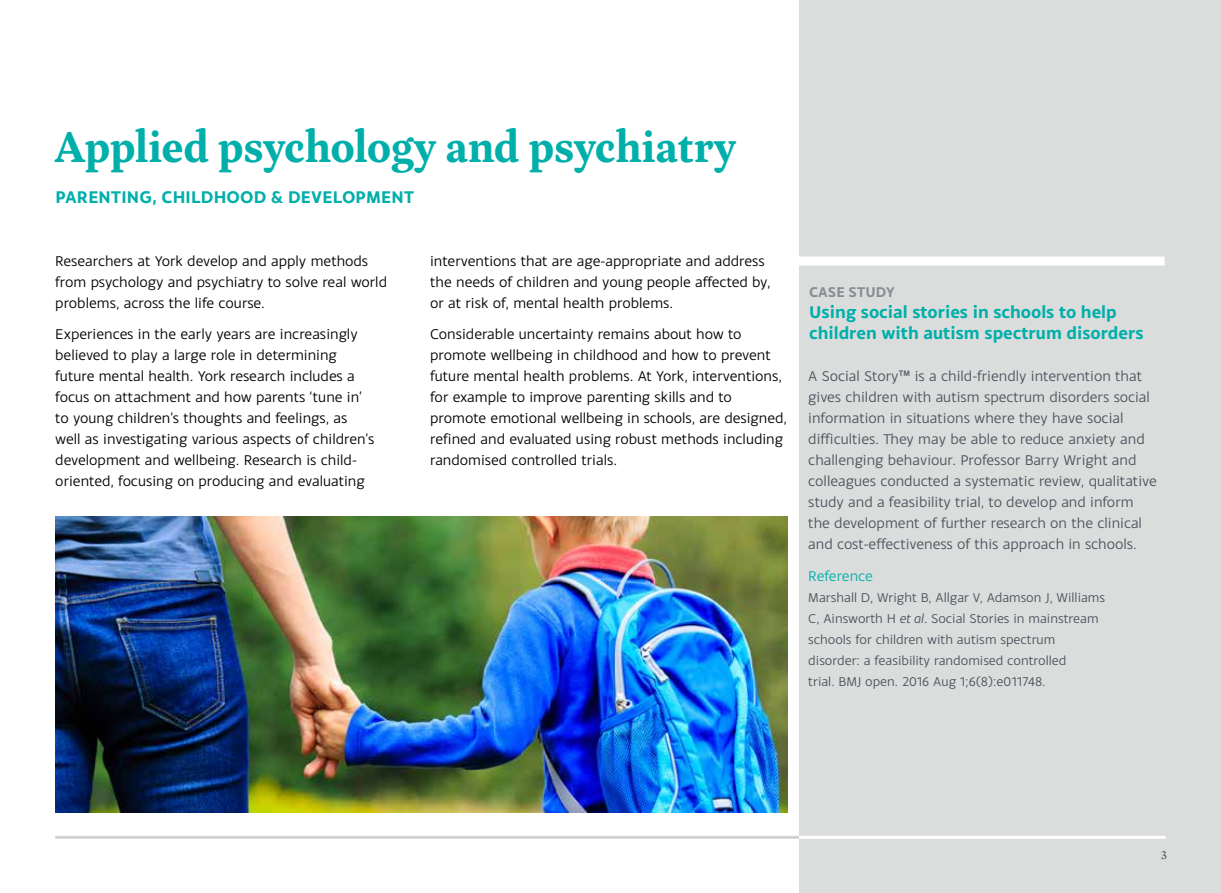
<style>
.page{position:relative;width:1221px;height:893px;background:#fff}
.page>*{position:absolute;margin:0;border:0;box-sizing:border-box;transform-origin:0 0}
.t1{font:700 45px "Inka A Text";letter-spacing:-.01em;color:#00afaa}
.t2{font:700 18px/21px "Monsal Gothic";color:#00afaa}
.t3{font:15px/21px "Monsal Gothic";color:#000}
.t4{font:15px/21px "Monsal Gothic";color:#4b525b}
.t5{font:15px "Monsal Gothic";letter-spacing:-.005em;color:#00afaa}
.t6{font:700 15px "Monsal Gothic";color:#8b8d94}
.t7{font:13.5px/21px "Monsal Gothic";color:#4b525b}
.t8{font:12px "Inka A Text";color:#4b525b}
.s1{font-style:italic}
</style>
<div class="page">
<div style="left:799px;top:0;width:421px;height:893px;background:#dbdddd"></div>
<div style="left:798px;top:257px;width:366px;height:9px;background:#fff"></div>
<img style="left:55px;top:517px;width:732px;height:295px">
<hr style="left:55px;top:836px;width:1110px;height:3px;background:#fff">
<hr style="left:55px;top:836px;width:744px;height:3px;background:#d1d3d3">
<h1 class="t1" style="left:55px;top:120px;width:682px">Applied psychology and psychiatry</h1>
<p class="t2" style="left:55px;top:186px;width:360px">PARENTING, CHILDHOOD &amp; DEVELOPMENT</p>
<p class="t3" style="left:55px;top:250px;width:333px">Researchers at York develop and apply methods from psychology and psychiatry to solve real world problems, across the life course.</p>
<p class="t3" style="left:55px;top:323px;width:321px">Experiences in the early years are increasingly believed to play a large role in determining future mental health. York research includes a focus on attachment and how parents ‘tune in’ to young children’s thoughts and feelings, as well as investigating various aspects of children’s development and wellbeing. Research is child&shy;oriented, focusing on producing and evaluating</p>
<p class="t3" style="left:430px;top:250px;width:342px">interventions that are age-appropriate and address the needs of children and young people affected by, or at risk of, mental health problems.</p>
<p class="t3" style="left:430px;top:323px;width:358px">Considerable uncertainty remains about how to promote wellbeing in childhood and how to prevent future mental health problems. At York, interventions, for example to improve parenting skills and to promote emotional wellbeing in schools, are designed, refined and evaluated using robust methods including randomised controlled trials.</p>
<p class="t6" style="left:809px;top:282px;width:87px">CASE STUDY</p>
<p class="t2" style="left:809px;top:301px;width:336px">Using social stories in schools to help children with autism spectrum disorders</p>
<p class="t4" style="left:808px;top:365px;width:350px">A Social Story™ is a child-friendly intervention that gives children with autism spectrum disorders social information in situations where they have social difficulties. They may be able to reduce anxiety and challenging behaviour. Professor Barry Wright and colleagues conducted a systematic review, qualitative study and a feasibility trial, to develop and inform the development of further research on the clinical and cost-effectiveness of this approach in schools.</p>
<p class="t5" style="left:808px;top:566px;width:66px">Reference</p>
<p class="t7" style="left:808px;top:586px;width:298px">Marshall D, Wright B, Allgar V, Adamson J, Williams C, Ainsworth H <span class="s1">et al</span>. Social Stories in mainstream schools for children with autism spectrum disorder: a feasibility randomised controlled<br>trial. BMJ open. 2016 Aug 1;6(8):e011748.</p>
<p class="t8" style="left:1161px;top:848px;width:7px">3</p>
</div>
